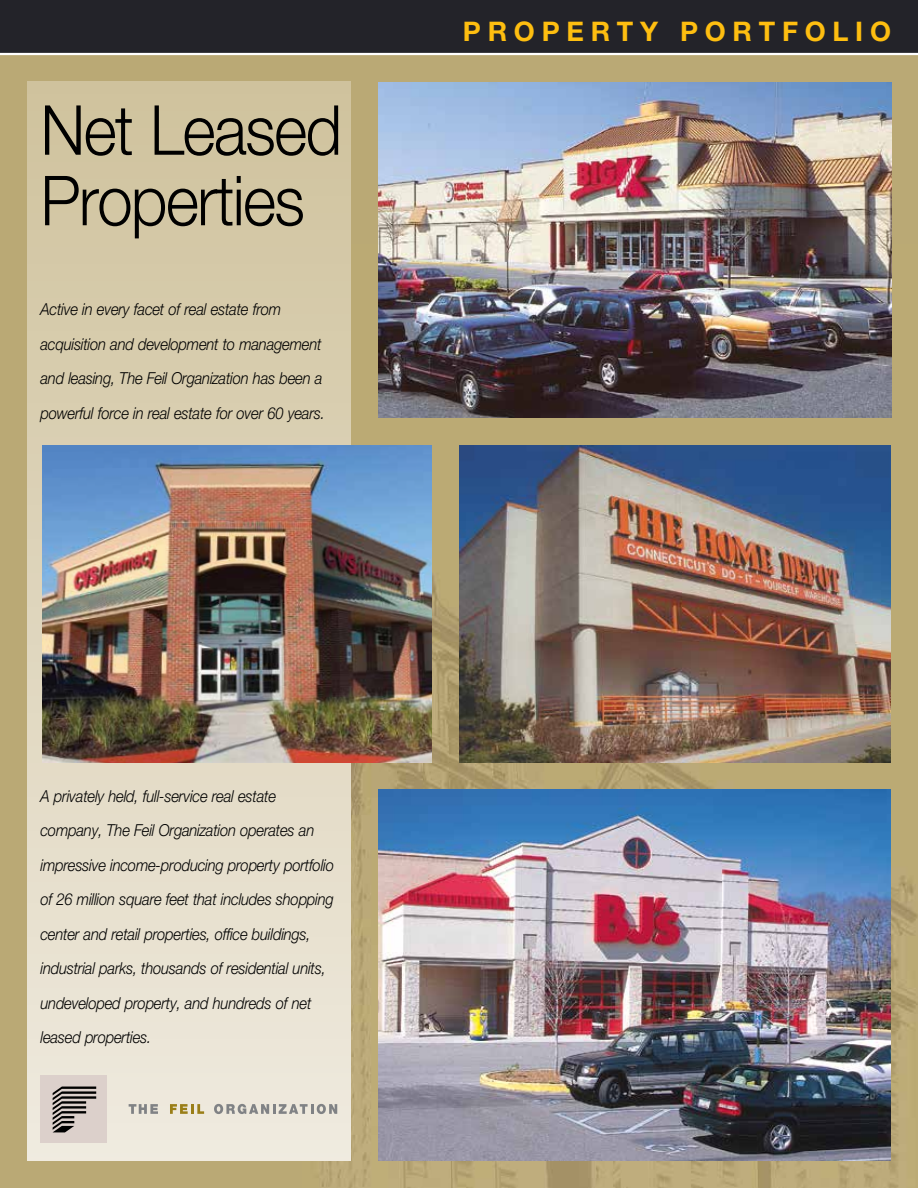
<style>
.page{position:relative;width:918px;height:1188px;background:#baa975}
.page>*{position:absolute;margin:0;border:0;box-sizing:border-box;transform-origin:0 0}
.t1{font:300 69px/70.5px "Helvetica Neue";letter-spacing:-.025em;color:#000;scale:.92 1}
.t2{font:700 27px "Helvetica Neue";letter-spacing:.25em;color:#febe10}
.t3{font:italic 300 16.5px/34.5px "Helvetica Neue";letter-spacing:-.015em;color:#000;scale:.9 1}
</style>
<div class="page">
<img style="left:322px;top:445px;width:596px;height:743px">
<img style="left:459px;top:446px;width:432px;height:317px">
<div style="left:0;top:0;width:918px;height:54px;background:#232329"></div>
<hr style="left:0;top:53px;width:918px;height:2px;background:#fff">
<div style="left:27px;top:81px;width:324px;height:1080px;background:linear-gradient(to bottom,#cec29c,#efeadf)"></div>
<div style="left:40px;top:1075px;width:67px;height:68px;background:#dcd0cb"></div>
<svg style="left:53px;top:1087px;width:43px;height:45px"></svg>
<svg style="left:129px;top:1104px;width:29px;height:10px"></svg>
<svg style="left:170px;top:1104px;width:34px;height:10px"></svg>
<svg style="left:214px;top:1104px;width:123px;height:10px"></svg>
<img style="left:378px;top:82px;width:514px;height:336px">
<img style="left:42px;top:446px;width:390px;height:317px">
<img style="left:378px;top:790px;width:513px;height:371px">
<h1 class="t1" style="left:40px;top:94px;width:329px">Net Leased<br>Properties</h1>
<p class="t3" style="left:40px;top:292px;width:318px">Active in every facet of real estate from acquisition and development to management and leasing, The Feil Organization has been a powerful force in real estate for over 60 years.</p>
<h2 class="t2" style="left:463px;top:15px;width:430px">PROPERTY PORTFOLIO</h2>
<p class="t3" style="left:40px;top:779px;width:328px">A privately held, full-service real estate company, The Feil Organization operates an impressive income-producing property portfolio of 26 million square feet that includes shopping center and retail properties, office buildings, industrial parks, thousands of residential units, undeveloped property, and hundreds of net leased properties.</p>
</div>
